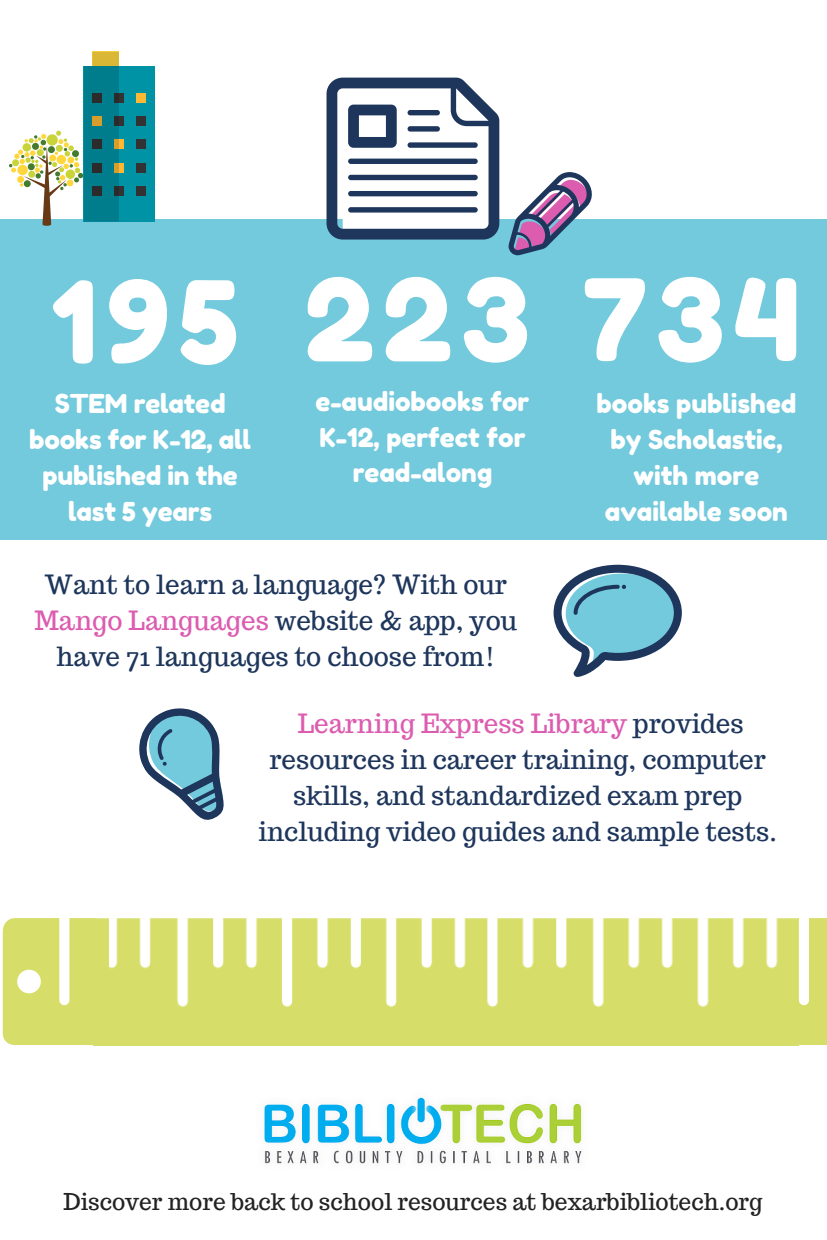
<style>
.page{position:relative;width:827px;height:1240px;background:#fff}
.page>*{position:absolute;margin:0;border:0;box-sizing:border-box;transform-origin:0 0}
.t1{font:113.25px "Fredoka One";letter-spacing:.08em;color:#fff}
.t2{font:25.95px/36px "Trocchi";color:#1e365c;text-align:center}
.t3{font:25.95px/36px "Fredoka One";color:#fff;text-align:center}
.t4{font:22.65px "Trocchi";color:#222}
.s1{color:#dc5cb0}
</style>
<div class="page">
<div style="left:0;top:220px;width:826px;height:320px;background:#73cadd"></div>
<div style="left:83px;top:66px;width:72px;height:156px;background:#0093a6"></div>
<div style="left:92px;top:52px;width:27px;height:14px;background:#dab734"></div>
<div style="left:114px;top:186px;width:10px;height:10px;background:#333"></div>
<div style="left:137px;top:186px;width:9px;height:10px;background:#333"></div>
<div style="left:137px;top:163px;width:9px;height:9px;background:#333"></div>
<div style="left:137px;top:140px;width:9px;height:9px;background:#333"></div>
<div style="left:114px;top:116px;width:10px;height:10px;background:#333"></div>
<div style="left:137px;top:116px;width:9px;height:10px;background:#333"></div>
<div style="left:114px;top:93px;width:10px;height:9px;background:#333"></div>
<svg style="left:118px;top:163px;width:6px;height:9px"></svg>
<svg style="left:118px;top:140px;width:6px;height:9px"></svg>
<div style="left:137px;top:93px;width:9px;height:9px;background:#fdb933"></div>
<svg style="left:326px;top:78px;width:173px;height:162px"></svg>
<svg style="left:508px;top:172px;width:83px;height:83px"></svg>
<svg style="left:139px;top:708px;width:85px;height:112px"></svg>
<svg style="left:9px;top:52px;width:109px;height:174px"></svg>
<img style="left:264px;top:1097px;width:318px;height:67px">
<svg style="left:553px;top:565px;width:128px;height:112px"></svg>
<svg style="left:95px;top:919px;width:703px;height:126px;background:#dbe27d"></svg>
<svg style="left:798px;top:919px;width:28px;height:126px"></svg>
<svg style="left:3px;top:919px;width:92px;height:126px;background:#dae17a"></svg>
<h1 class="t1" style="left:51px;top:252px;width:480px">195 223</h1>
<p class="t3" style="left:315px;top:383px;width:215px">e-audiobooks for<br>K-12, perfect for read-along</p>
<p class="t3" style="left:29px;top:385px;width:223px">STEM related books for K-12, all published in the last 5 years</p>
<p class="t2" style="left:34px;top:566px;width:484px">Want to learn a language? With our<br><span class="s1">Mango Languages</span> website &amp; app, you have 71 languages to choose from!</p>
<h1 class="t1" style="left:583px;top:251px;width:219px">734</h1>
<p class="t3" style="left:596px;top:385px;width:201px">books published by Scholastic, with more available soon</p>
<p class="t2" style="left:258px;top:706px;width:519px"><span class="s1">Learning Express Library</span> provides resources in career training, computer skills, and standardized exam prep including video guides and sample tests.</p>
<p class="t4" style="left:63px;top:1187px;width:700px">Discover more back to school resources at bexarbibliotech.org</p>
</div>
